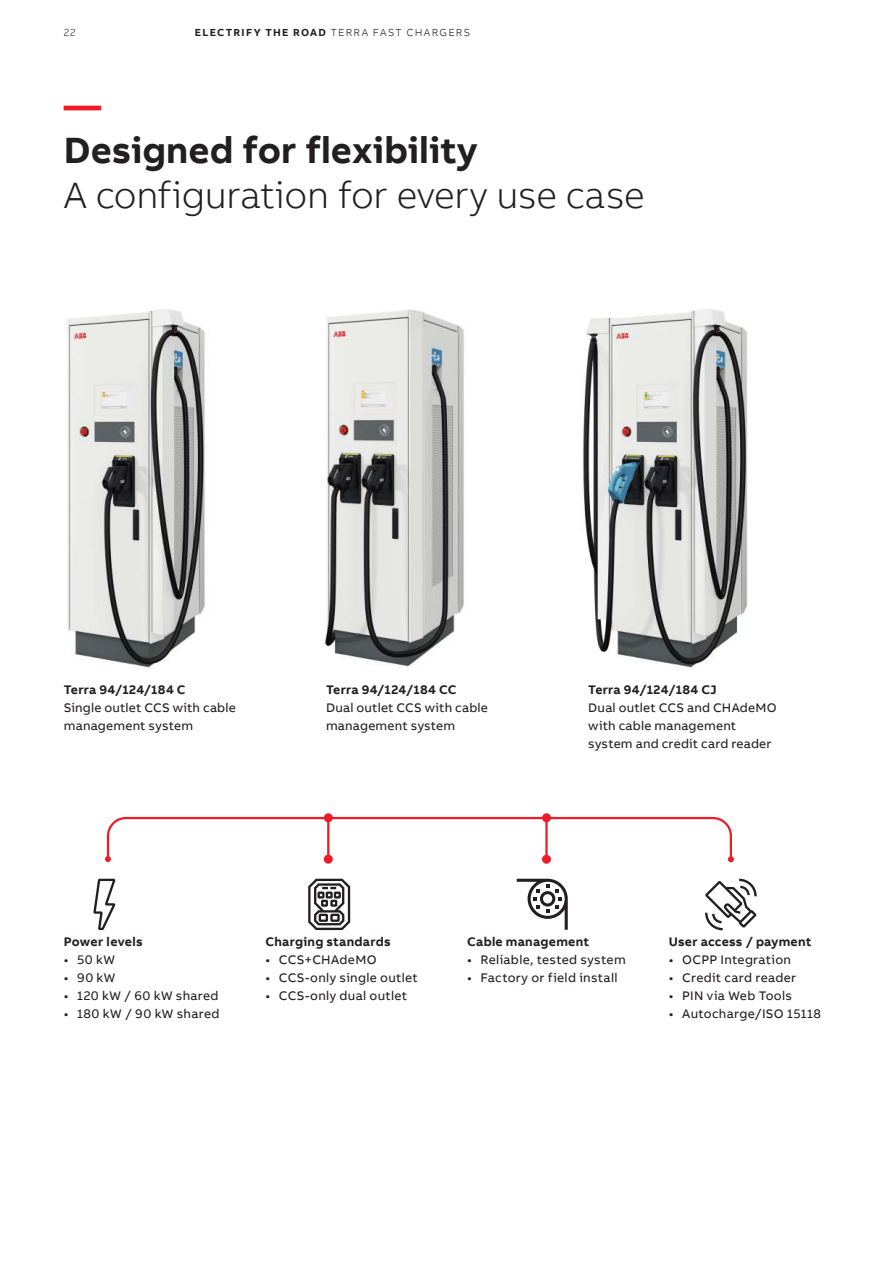
<style>
.page{position:relative;width:893px;height:1263px;background:#fff}
.page>*{position:absolute;margin:0;border:0;box-sizing:border-box;transform-origin:0 0}
.t1{font:300 37.5px "AB Bvoice";letter-spacing:-.01em;color:#231f20}
.t2{font:700 37.5px "AB Bvoice";color:#231f20}
.t3{font:700 37.5px "AB Bvoice";color:#ee1c28}
.t4{font:12.75px/18px "AB Bvoice";letter-spacing:.02em;color:#231f20}
.t5{font:700 12.75px "AB Bvoice";letter-spacing:.02em;color:#231f20}
.t6{font:300 10.5px "AB Bvoice";letter-spacing:.125em;color:#231f20}
.s1{font-weight:700}
</style>
<div class="page">
<img style="left:66px;top:309px;width:139px;height:360px">
<img style="left:583px;top:309px;width:165px;height:359px">
<img style="left:323px;top:309px;width:141px;height:358px">
<svg style="left:308px;top:879px;width:42px;height:51px"></svg>
<svg style="left:705px;top:879px;width:52px;height:51px"></svg>
<svg style="left:517px;top:879px;width:51px;height:51px"></svg>
<svg style="left:93px;top:879px;width:22px;height:51px"></svg>
<svg style="left:105px;top:816px;width:629px;height:46px"></svg>
<hr style="left:327px;top:818px;width:2px;height:41px;background:#ee1c28">
<div style="left:324px;top:813px;width:9px;height:9px;background:#ee1c28;border-radius:50%"></div>
<div style="left:324px;top:855px;width:9px;height:9px;background:#ee1c28;border-radius:50%"></div>
<hr style="left:545px;top:818px;width:3px;height:41px;background:#ee1c28">
<div style="left:542px;top:813px;width:9px;height:9px;background:#ee1c28;border-radius:50%"></div>
<div style="left:542px;top:855px;width:9px;height:9px;background:#ee1c28;border-radius:50%"></div>
<p class="t6" style="left:64px;top:26px;width:13px">22</p>
<p class="t6" style="left:195px;top:26px;width:277px"><span class="s1">ELECTRIFY THE ROAD</span> TERRA FAST CHARGERS</p>
<h1 class="t3" style="left:64px;top:81px;width:39px">—</h1>
<h1 class="t2" style="left:64px;top:126px;width:415px">Designed for flexibility</h1>
<h1 class="t1" style="left:64px;top:173px;width:582px">A configuration for every use case</h1>
<p class="t5" style="left:64px;top:681px;width:123px">Terra 94/124/184 C</p>
<p class="t4" style="left:64px;top:699px;width:174px">Single outlet CCS with cable management system</p>
<p class="t5" style="left:326px;top:681px;width:132px">Terra 94/124/184 CC</p>
<p class="t4" style="left:326px;top:699px;width:163px">Dual outlet CCS with cable management system</p>
<p class="t5" style="left:588px;top:681px;width:130px">Terra 94/124/184 CJ</p>
<p class="t4" style="left:588px;top:699px;width:190px">Dual outlet CCS and CHAdeMO with cable management system and credit card reader</p>
<p class="t5" style="left:64px;top:933px;width:80px">Power levels</p>
<p class="t4" style="left:64px;top:951px;width:53px">• 50 kW</p>
<p class="t4" style="left:64px;top:969px;width:53px">• 90 kW</p>
<p class="t4" style="left:64px;top:987px;width:156px">• 120 kW / 60 kW shared</p>
<p class="t4" style="left:64px;top:1005px;width:157px">• 180 kW / 90 kW shared</p>
<p class="t5" style="left:265px;top:933px;width:127px">Charging standards</p>
<p class="t4" style="left:265px;top:951px;width:113px">• CCS+CHAdeMO</p>
<p class="t4" style="left:265px;top:969px;width:154px">• CCS-only single outlet</p>
<p class="t4" style="left:265px;top:987px;width:143px">• CCS-only dual outlet</p>
<p class="t5" style="left:467px;top:933px;width:123px">Cable management</p>
<p class="t4" style="left:467px;top:951px;width:160px">• Reliable, tested system</p>
<p class="t4" style="left:467px;top:969px;width:152px">• Factory or field install</p>
<p class="t5" style="left:669px;top:933px;width:144px">User access / payment</p>
<p class="t4" style="left:669px;top:951px;width:124px">• OCPP Integration</p>
<p class="t4" style="left:669px;top:969px;width:129px">• Credit card reader</p>
<p class="t4" style="left:669px;top:987px;width:125px">• PIN via Web Tools</p>
<p class="t4" style="left:669px;top:1005px;width:154px">• Autocharge/ISO 15118</p>
</div>
